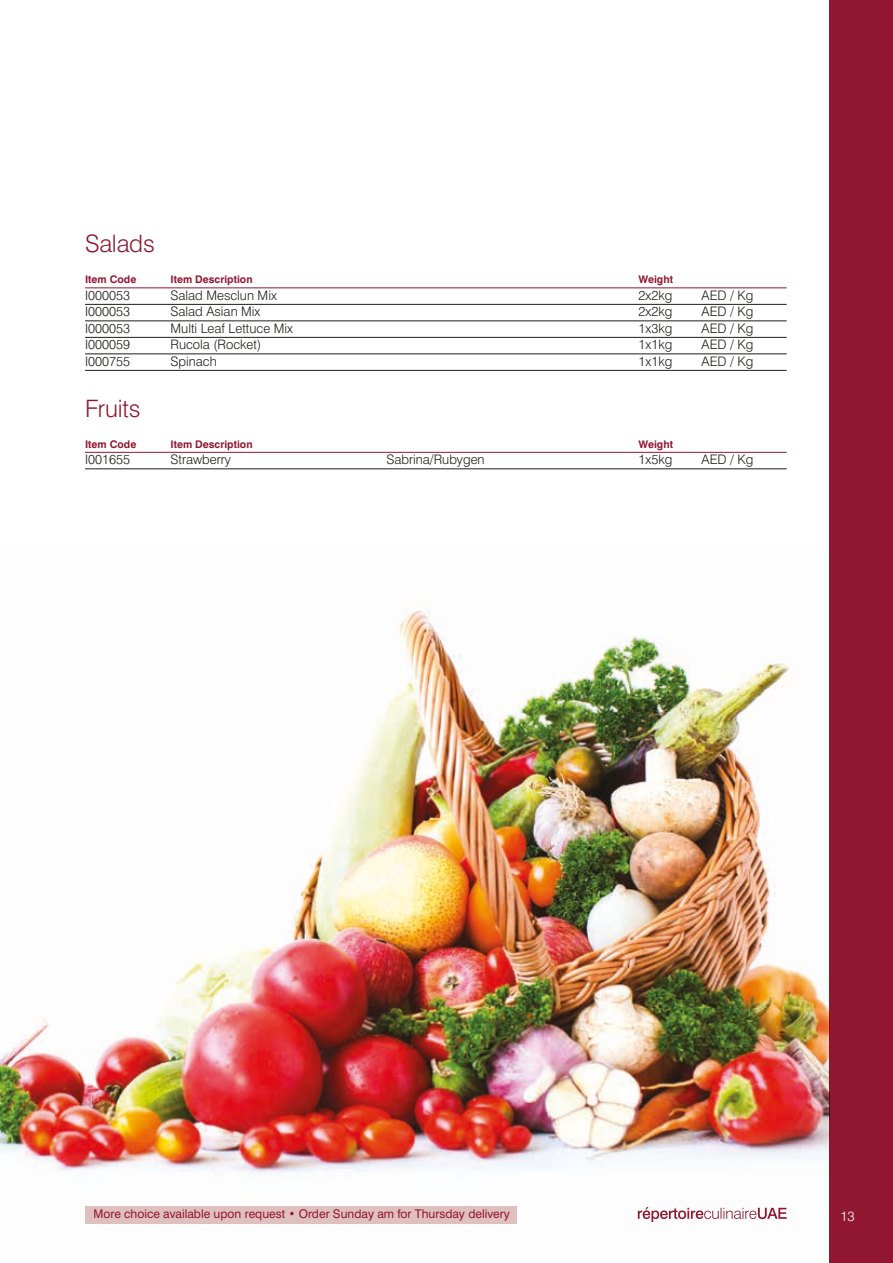
<style>
.page{position:relative;width:893px;height:1263px;background:#fff}
.page>*{position:absolute;margin:0;border:0;box-sizing:border-box;transform-origin:0 0}
.t1{font:300 24px "Swiss 721 BT";letter-spacing:-.01em;color:#911731}
.t2{font:300 13.5px "Swiss 721 BT";color:#fff}
.t3{font:300 13.2px "Swiss 721 BT";color:#1d1d1b}
.t4{font:12px "Swiss 721 BT";color:#911731}
.t5{font:700 10.5px "Swiss 721 BT";color:#911731}
</style>
<div class="page">
<img style="left:0;top:610px;width:829px;height:614px">
<div style="left:829px;top:0;width:64px;height:1263px;background:#911731"></div>
<hr style="left:85px;top:288px;width:702px;height:1px;background:#911731">
<hr style="left:85px;top:304px;width:702px;height:1px;background:#1d1d1b">
<hr style="left:85px;top:321px;width:702px;height:1px;background:#1d1d1b">
<hr style="left:85px;top:337px;width:702px;height:1px;background:#1d1d1b">
<hr style="left:85px;top:354px;width:702px;height:1px;background:#1d1d1b">
<hr style="left:85px;top:370px;width:702px;height:1px;background:#1d1d1b">
<hr style="left:85px;top:452px;width:702px;height:1px;background:#911731">
<hr style="left:85px;top:469px;width:702px;height:1px;background:#1d1d1b">
<div style="left:85px;top:1206px;width:432px;height:17px;background:#e1c2c0"></div>
<svg style="left:638px;top:1207px;width:149px;height:15px"></svg>
<h1 class="t1" style="left:85px;top:229px;width:71px">Salads</h1>
<p class="t5" style="left:85px;top:273px;width:53px">Item Code</p>
<p class="t5" style="left:171px;top:273px;width:84px">Item Description</p>
<p class="t5" style="left:639px;top:273px;width:36px">Weight</p>
<p class="t3" style="left:85px;top:287px;width:47px">I000053</p>
<p class="t3" style="left:171px;top:287px;width:108px">Salad Mesclun Mix</p>
<p class="t3" style="left:639px;top:287px;width:35px">2x2kg</p>
<p class="t3" style="left:702px;top:287px;width:53px">AED / Kg</p>
<p class="t3" style="left:85px;top:304px;width:47px">I000053</p>
<p class="t3" style="left:171px;top:304px;width:91px">Salad Asian Mix</p>
<p class="t3" style="left:639px;top:304px;width:35px">2x2kg</p>
<p class="t3" style="left:702px;top:304px;width:53px">AED / Kg</p>
<p class="t3" style="left:85px;top:320px;width:47px">I000053</p>
<p class="t3" style="left:171px;top:320px;width:124px">Multi Leaf Lettuce Mix</p>
<p class="t3" style="left:639px;top:320px;width:35px">1x3kg</p>
<p class="t3" style="left:702px;top:320px;width:53px">AED / Kg</p>
<p class="t3" style="left:85px;top:337px;width:47px">I000059</p>
<p class="t3" style="left:171px;top:337px;width:92px">Rucola (Rocket)</p>
<p class="t3" style="left:639px;top:337px;width:35px">1x1kg</p>
<p class="t3" style="left:702px;top:337px;width:53px">AED / Kg</p>
<p class="t3" style="left:85px;top:353px;width:47px">I000755</p>
<p class="t3" style="left:171px;top:353px;width:48px">Spinach</p>
<p class="t3" style="left:639px;top:353px;width:35px">1x1kg</p>
<p class="t3" style="left:702px;top:353px;width:53px">AED / Kg</p>
<h1 class="t1" style="left:85px;top:394px;width:57px">Fruits</h1>
<p class="t5" style="left:85px;top:438px;width:53px">Item Code</p>
<p class="t5" style="left:171px;top:438px;width:84px">Item Description</p>
<p class="t5" style="left:639px;top:438px;width:36px">Weight</p>
<p class="t3" style="left:85px;top:452px;width:47px">I001655</p>
<p class="t3" style="left:171px;top:452px;width:62px">Strawberry</p>
<p class="t3" style="left:387px;top:452px;width:100px">Sabrina/Rubygen</p>
<p class="t3" style="left:639px;top:452px;width:35px">1x5kg</p>
<p class="t3" style="left:702px;top:452px;width:53px">AED / Kg</p>
<p class="t4" style="left:94px;top:1206px;width:418px">More choice available upon request • Order Sunday am for Thursday delivery</p>
<p class="t2" style="left:840px;top:1208px;width:16px">13</p>
</div>
